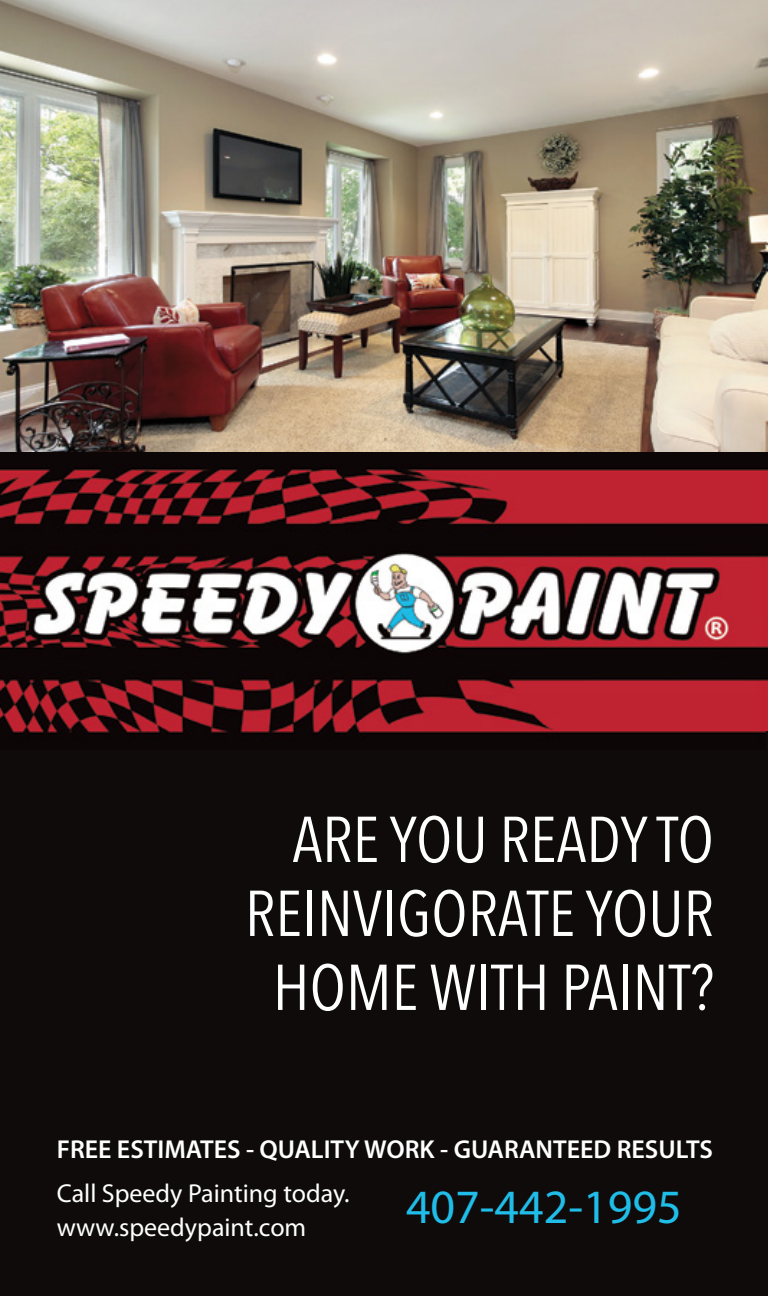
<style>
.page{position:relative;width:768px;height:1296px;background:#fff}
.page>*{position:absolute;margin:0;border:0;box-sizing:border-box;transform-origin:0 0}
.t1{font:64px/74px "Avenir Next Condensed";color:#fff;text-align:right}
.t2{font:48px "Myriad Pro";color:#1fbde8}
.t3{font:600 26px "Myriad Pro";color:#fff}
.t4{font:26px/34px "Myriad Pro";color:#fff}
</style>
<div class="page">
<img style="left:0;top:0;width:768px;height:453px">
<div style="left:0;top:732px;width:768px;height:564px;background:#0f0b0b"></div>
<img style="left:0;top:453px;width:766px;height:287px">
<p class="t1" style="left:245px;top:802px;width:471px">ARE YOU READY TO<br>REINVIGORATE YOUR<br>HOME WITH PAINT?</p>
<p class="t3" style="left:57px;top:1133px;width:658px">FREE ESTIMATES - QUALITY WORK - GUARANTEED RESULTS</p>
<p class="t4" style="left:57px;top:1176px;width:294px">Call Speedy Painting today. www.speedypaint.com</p>
<p class="t2" style="left:406px;top:1177px;width:277px">407-442-1995</p>
</div>
